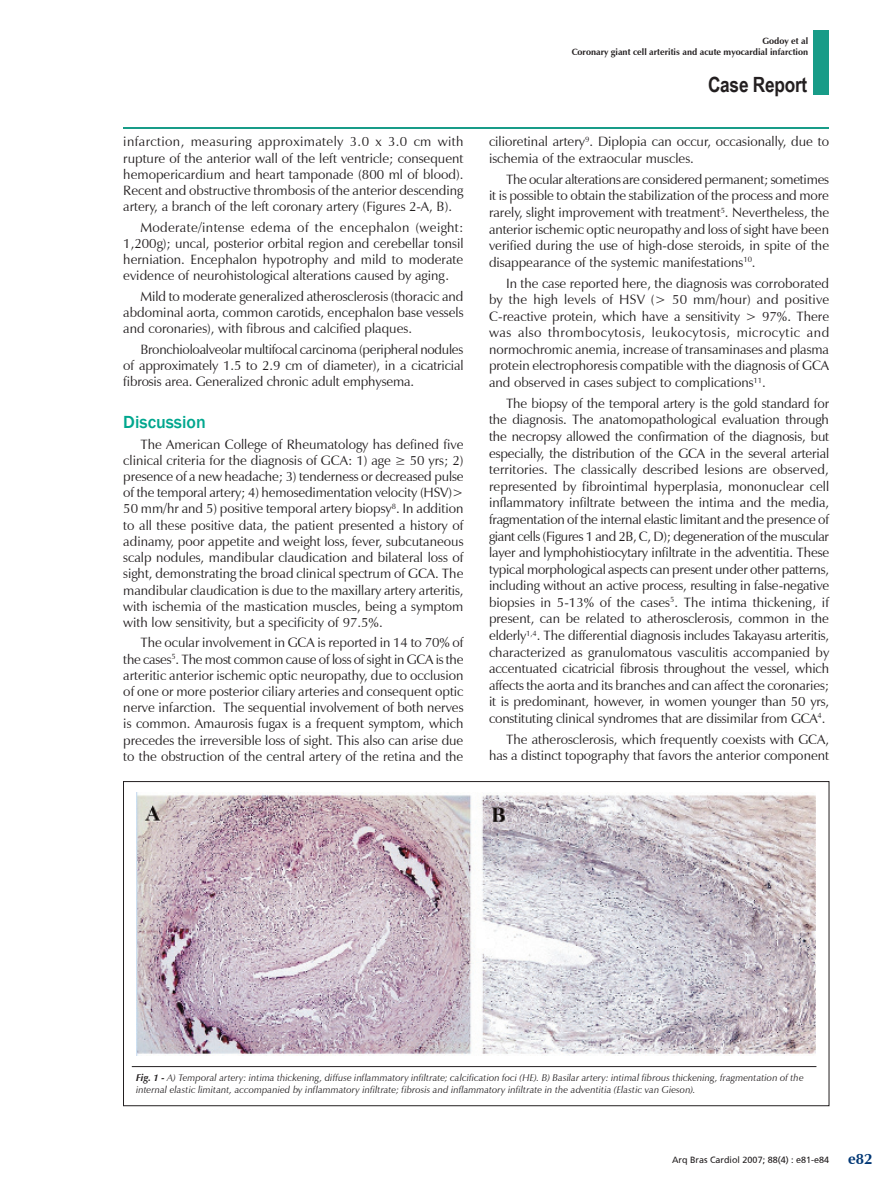
<style>
.page{position:relative;width:893px;height:1191px;background:#fff}
.page>*{position:absolute;margin:0;border:0;box-sizing:border-box;transform-origin:0 0}
.t1{font:700 21px "Arial Narrow";letter-spacing:-.01em;color:#231f20}
.Títulos__textos{font:500 18px "Franklin Gothic";color:#00a78e}
.t2{font:700 15px "Zapf Humanist 601 BT";color:#013775}
.Texto{font:13.5px/16.5px "Zapf Humanist 601 BT";color:#231f20;text-align:justify}
._04_FIGURA_ref__bold{font:italic 9.75px/11.7px "Zapf Humanist 601 BT";letter-spacing:.01em;color:#231f20}
.t3{font:700 9px "Zapf Humanist 601 BT";color:#231f20}
.t4{font:9px "Frutiger";color:#231f20}
.s1{font-weight:700}
</style>
<div class="page">
<hr style="left:123px;top:127px;width:706px;height:1px;background:#189c88">
<div style="left:813px;top:30px;width:16px;height:64px;background:#189c88"></div>
<hr style="left:132px;top:1066px;width:684px;height:1px;background:#231f20">
<img style="left:136px;top:792px;width:679px;height:263px">
<p class="Texto" style="left:123px;top:134px;width:342px">infarction, measuring approximately 3.0 x 3.0 cm with rupture of the anterior wall of the left ventricle; consequent hemopericardium and heart tamponade (800 ml of blood).<br>Recent and obstructive thrombosis of the anterior descending artery, a branch of the left coronary artery (Figures 2-A, B).</p>
<p class="Texto" style="left:123px;top:219px;width:342px;text-indent:17px">Moderate/intense edema of the encephalon (weight:<br>1,200g); uncal, posterior orbital region and cerebellar tonsil herniation. Encephalon hypotrophy and mild to moderate evidence of neurohistological alterations caused by aging.</p>
<p class="Texto" style="left:123px;top:288px;width:342px;text-indent:17px">Mild to moderate generalized atherosclerosis (thoracic and abdominal aorta, common carotids, encephalon base vessels and coronaries), with fibrous and calcified plaques.</p>
<p class="Texto" style="left:123px;top:341px;width:342px;text-indent:17px">Bronchioloalveolar multifocal carcinoma (peripheral nodules of approximately 1.5 to 2.9 cm of diameter), in a cicatricial fibrosis area. Generalized chronic adult emphysema.</p>
<p class="Títulos__textos" style="left:123px;top:411px;width:84px">Discussion</p>
<p class="Texto" style="left:123px;top:436px;width:342px;text-indent:17px">The American College of Rheumatology has defined five clinical criteria for the diagnosis of GCA: 1) age ≥ 50 yrs; 2) presence of a new headache; 3) tenderness or decreased pulse of the temporal artery; 4) hemosedimentation velocity (HSV)&gt; 50 mm/hr and 5) positive temporal artery biopsy<sup>8</sup>. In addition to all these positive data, the patient presented a history of adinamy, poor appetite and weight loss, fever, subcutaneous scalp nodules, mandibular claudication and bilateral loss of sight, demonstrating the broad clinical spectrum of GCA. The mandibular claudication is due to the maxillary artery arteritis, with ischemia of the mastication muscles, being a symptom with low sensitivity, but a specificity of 97.5%.</p>
<p class="Texto" style="left:123px;top:634px;width:342px;text-indent:17px">The ocular involvement in GCA is reported in 14 to 70% of the cases<sup>5</sup>. The most common cause of loss of sight in GCA is the arteritic anterior ischemic optic neuropathy, due to occlusion of one or more posterior ciliary arteries and consequent optic nerve infarction. The sequential involvement of both nerves is common. Amaurosis fugax is a frequent symptom, which precedes the irreversible loss of sight. This also can arise due to the obstruction of the central artery of the retina and the</p>
<p class="t3" style="left:763px;top:36px;width:47px">Godoy et al</p>
<p class="t3" style="left:572px;top:47px;width:238px">Coronary giant cell arteritis and acute myocardial infarction</p>
<h1 class="t1" style="left:708px;top:69px;width:101px">Case Report</h1>
<p class="Texto" style="left:489px;top:133px;width:342px">cilioretinal artery<sup>9</sup>. Diplopia can occur, occasionally, due to ischemia of the extraocular muscles.</p>
<p class="Texto" style="left:489px;top:171px;width:342px;text-indent:17px">The ocular alterations are considered permanent; sometimes it is possible to obtain the stabilization of the process and more rarely, slight improvement with treatment<sup>5</sup>. Nevertheless, the anterior ischemic optic neuropathy and loss of sight have been verified during the use of high-dose steroids, in spite of the disappearance of the systemic manifestations<sup>10</sup>.</p>
<p class="Texto" style="left:489px;top:275px;width:342px;text-indent:17px">In the case reported here, the diagnosis was corroborated by the high levels of HSV (&gt; 50 mm/hour) and positive C-reactive protein, which have a sensitivity &gt; 97%. There was also thrombocytosis, leukocytosis, microcytic and normochromic anemia, increase of transaminases and plasma protein electrophoresis compatible with the diagnosis of GCA and observed in cases subject to complications<sup>11</sup>.</p>
<p class="Texto" style="left:489px;top:395px;width:342px;text-indent:17px">The biopsy of the temporal artery is the gold standard for the diagnosis. The anatomopathological evaluation through the necropsy allowed the confirmation of the diagnosis, but especially, the distribution of the GCA in the several arterial territories. The classically described lesions are observed, represented by fibrointimal hyperplasia, mononuclear cell inflammatory infiltrate between the intima and the media, fragmentation of the internal elastic limitant and the presence of giant cells (Figures 1 and 2B, C, D); degeneration of the muscular layer and lymphohistiocytary infiltrate in the adventitia. These typical morphological aspects can present under other patterns, including without an active process, resulting in false-negative biopsies in 5-13% of the cases<sup>5</sup>. The intima thickening, if present, can be related to atherosclerosis, common in the elderly<sup>1,4</sup>. The differential diagnosis includes Takayasu arteritis, characterized as granulomatous vasculitis accompanied by accentuated cicatricial fibrosis throughout the vessel, which affects the aorta and its branches and can affect the coronaries; it is predominant, however, in women younger than 50 yrs, constituting clinical syndromes that are dissimilar from GCA<sup>4</sup>.</p>
<p class="Texto" style="left:489px;top:731px;width:342px;text-align:right">The atherosclerosis, which frequently coexists with GCA, has a distinct topography that favors the anterior component</p>
<p class="_04_FIGURA_ref__bold" style="left:136px;top:1072px;width:669px"><span class="s1">Fig. 1 -</span> A) Temporal artery: intima thickening, diffuse inflammatory infiltrate; calcification foci (HE). B) Basilar artery: intimal fibrous thickening, fragmentation of the internal elastic limitant, accompanied by inflammatory infiltrate; fibrosis and inflammatory infiltrate in the adventitia (Elastic van Gieson).</p>
<p class="t4" style="left:672px;top:1154px;width:159px">Arq Bras Cardiol 2007; 88(4) : e81-e84</p>
<p class="t2" style="left:848px;top:1149px;width:26px">e82</p>
</div>
